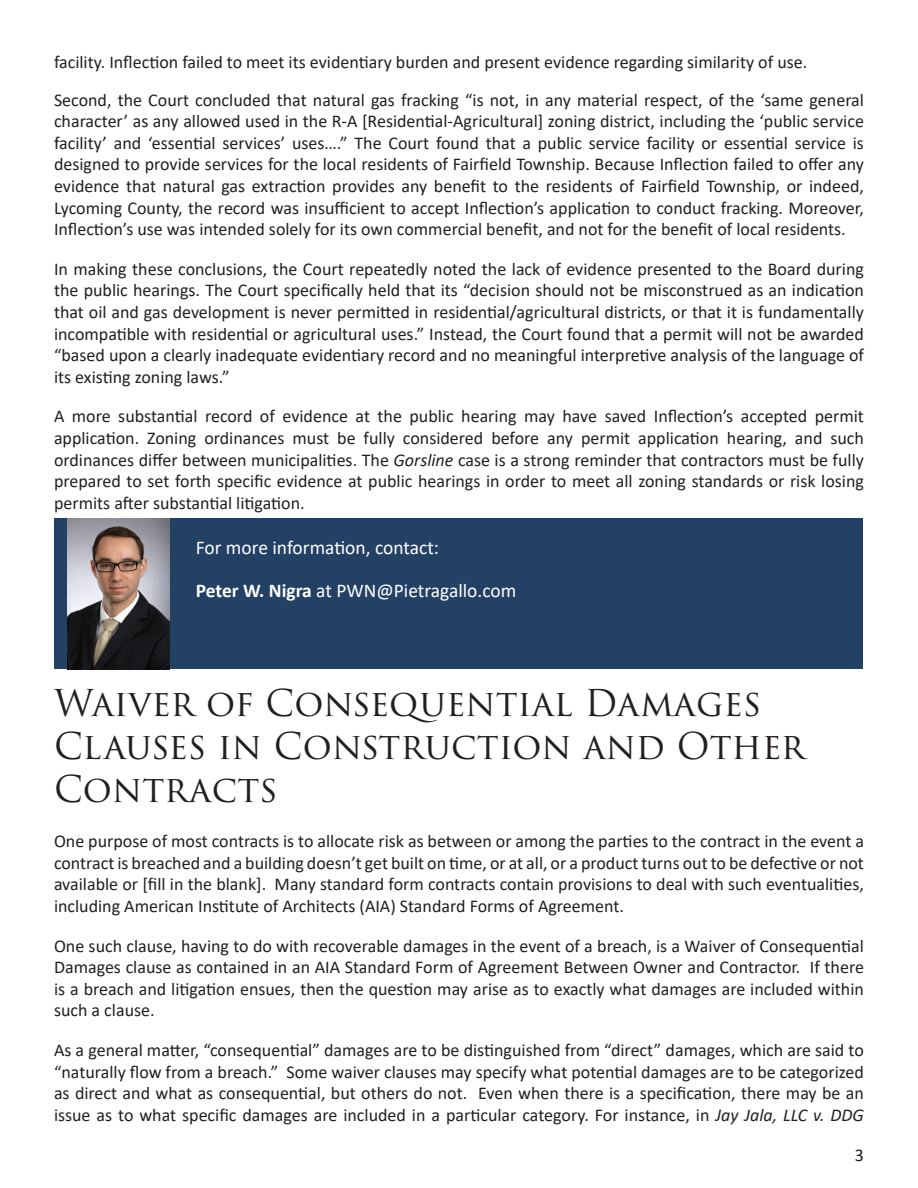
<style>
.page{position:relative;width:918px;height:1188px;background:#fff}
.page>*{position:absolute;margin:0;border:0;box-sizing:border-box;transform-origin:0 0}
.t1{font:36px/43.2px "Trajan Pro 3";color:#231f20}
.t2{font:19.5px "Calibri";color:#fff}
.t3{font:18px/21.6px "Calibri";color:#231f20;text-align:justify}
.s1{font-style:italic}
.s2{font-weight:700}
</style>
<div class="page">
<div style="left:54px;top:519px;width:808px;height:150px;background:#234165"></div>
<img style="left:68px;top:519px;width:101px;height:150px">
<p class="t3" style="left:54px;top:50px;width:755px">facility. Inflection failed to meet its evidentiary burden and present evidence regarding similarity of use.</p>
<p class="t3" style="left:54px;top:88px;width:812px">Second, the Court concluded that natural gas fracking “is not, in any material respect, of the ‘same general character’ as any allowed used in the R-A [Residential-Agricultural] zoning district, including the ‘public service facility’ and ‘essential services’ uses….” The Court found that a public service facility or essential service is designed to provide services for the local residents of Fairfield Township. Because Inflection failed to offer any evidence that natural gas extraction provides any benefit to the residents of Fairfield Township, or indeed, Lycoming County, the record was insufficient to accept Inflection’s application to conduct fracking. Moreover, Inflection’s use was intended solely for its own commercial benefit, and not for the benefit of local residents.</p>
<p class="t3" style="left:54px;top:258px;width:811px">In making these conclusions, the Court repeatedly noted the lack of evidence presented to the Board during the public hearings. The Court specifically held that its “decision should not be misconstrued as an indication that oil and gas development is never permitted in residential/agricultural districts, or that it is fundamentally incompatible with residential or agricultural uses.” Instead, the Court found that a permit will not be awarded “based upon a clearly inadequate evidentiary record and no meaningful interpretive analysis of the language of its existing zoning laws.”</p>
<p class="t3" style="left:54px;top:405px;width:811px">A more substantial record of evidence at the public hearing may have saved Inflection’s accepted permit application. Zoning ordinances must be fully considered before any permit application hearing, and such ordinances differ between municipalities. The <span class="s1">Gorsline</span> case is a strong reminder that contractors must be fully prepared to set forth specific evidence at public hearings in order to meet all zoning standards or risk losing permits after substantial litigation.</p>
<p class="t2" style="left:196px;top:534px;width:245px">For more information, contact:</p>
<p class="t2" style="left:196px;top:577px;width:322px"><span class="s2">Peter W. Nigra</span> at PWN@Pietragallo.com</p>
<p class="t1" style="left:54px;top:682px;width:752px">Waiver of Consequential Damages<br>Clauses in Construction and Other<br>Contracts</p>
<p class="t3" style="left:54px;top:830px;width:812px">One purpose of most contracts is to allocate risk as between or among the parties to the contract in the event a contract is breached and a building doesn’t get built on time, or at all, or a product turns out to be defective or not available or [fill in the blank]. Many standard form contracts contain provisions to deal with such eventualities, including American Institute of Architects (AIA) Standard Forms of Agreement.</p>
<p class="t3" style="left:54px;top:934px;width:812px">One such clause, having to do with recoverable damages in the event of a breach, is a Waiver of Consequential Damages clause as contained in an AIA Standard Form of Agreement Between Owner and Contractor. If there is a breach and litigation ensues, then the question may arise as to exactly what damages are included within such a clause.</p>
<p class="t3" style="left:54px;top:1039px;width:812px">As a general matter, “consequential” damages are to be distinguished from “direct” damages, which are said to “naturally flow from a breach.” Some waiver clauses may specify what potential damages are to be categorized as direct and what as consequential, but others do not. Even when there is a specification, there may be an issue as to what specific damages are included in a particular category. For instance, in <span class="s1">Jay Jala, LLC v. DDG</span></p>
<p class="t3" style="left:855px;top:1144px;width:11px">3</p>
</div>
